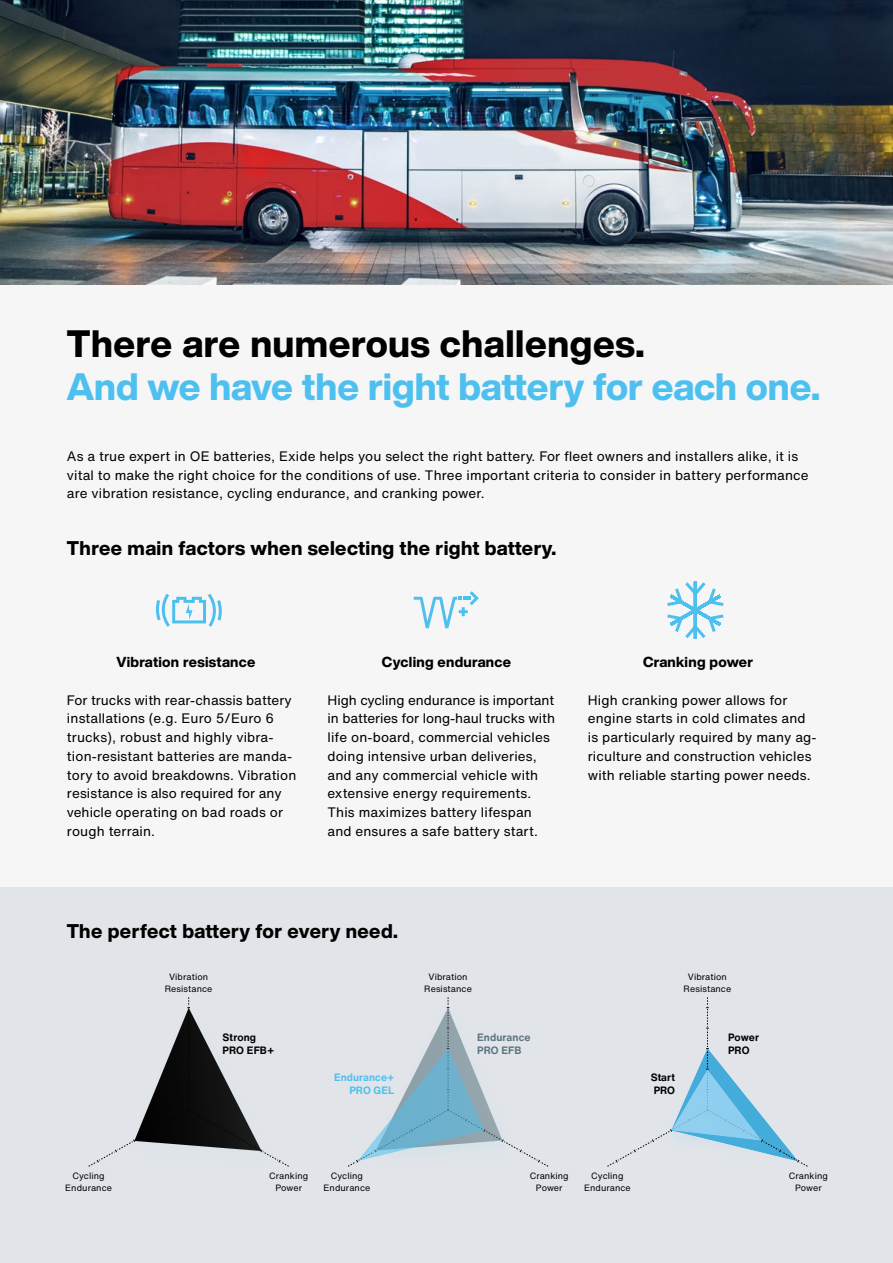
<style>
.page{position:relative;width:893px;height:1263px;background:#f6f6f6}
.page>*{position:absolute;margin:0;border:0;box-sizing:border-box;transform-origin:0 0}
.t1{font:800 37.5px "Helvetica Now Display";letter-spacing:-.005em;color:#4ec0ef}
.t2{font:800 37.5px "Helvetica Now Display";letter-spacing:.015em;color:#000}
.t3{font:800 19.5px "Helvetica Now Display";letter-spacing:.02em;color:#000}
.t4{font:800 14.25px "Helvetica Now Display";letter-spacing:.02em;color:#000}
.t5{font:13.5px/18.8px "Helvetica Now Text";letter-spacing:.01em;color:#000}
.t6{font:700 10.5px/13.5px "Helvetica Now Text";letter-spacing:.01em;color:#000}
.t7{font:700 10.5px/13.5px "Helvetica Now Text";letter-spacing:.005em;color:#4ec0ef;text-align:right}
.t8{font:700 10.5px/13.5px "Helvetica Now Text";letter-spacing:.01em;color:#5d7580}
.t9{font:9px/12px "Helvetica Now Text";letter-spacing:.01em;color:#000;text-align:center}
</style>
<div class="page">
<img style="left:0;top:0;width:893px;height:285px">
<div style="left:0;top:888px;width:893px;height:375px;background:#e1e5e9"></div>
<svg style="left:414px;top:591px;width:65px;height:37px"></svg>
<svg style="left:156px;top:594px;width:66px;height:33px"></svg>
<svg style="left:667px;top:581px;width:57px;height:58px"></svg>
<svg style="left:607px;top:997px;width:201px;height:170px"></svg>
<svg style="left:88px;top:997px;width:201px;height:170px"></svg>
<svg style="left:348px;top:997px;width:201px;height:170px"></svg>
<h1 class="t2" style="left:67px;top:317px;width:579px">There are numerous challenges.</h1>
<h1 class="t1" style="left:67px;top:361px;width:755px">And we have the right battery for each one.</h1>
<p class="t5" style="left:67px;top:446px;width:743px">As a true expert in OE batteries, Exide helps you select the right battery. For fleet owners and installers alike, it is vital to make the right choice for the conditions of use. Three important criteria to consider in battery performance are vibration resistance, cycling endurance, and cranking power.</p>
<h2 class="t3" style="left:67px;top:534px;width:491px">Three main factors when selecting the right battery.</h2>
<p class="t4" style="left:117px;top:652px;width:140px">Vibration resistance</p>
<p class="t4" style="left:382px;top:652px;width:131px">Cycling endurance</p>
<p class="t4" style="left:643px;top:652px;width:112px">Cranking power</p>
<p class="t5" style="left:67px;top:690px;width:231px">For trucks with rear-chassis battery installations (e.g. Euro 5/Euro 6 trucks), robust and highly vibra&shy;tion-resistant batteries are manda&shy;tory to avoid breakdowns. Vibration resistance is also required for any vehicle operating on bad roads or rough terrain.</p>
<p class="t5" style="left:328px;top:690px;width:229px">High cycling endurance is important in batteries for long-haul trucks with life on-board, commercial vehicles doing intensive urban deliveries, and any commercial vehicle with extensive energy requirements.<br>This maximizes battery lifespan and ensures a safe battery start.</p>
<p class="t5" style="left:588px;top:690px;width:230px">High cranking power allows for engine starts in cold climates and is particularly required by many ag&shy;riculture and construction vehicles with reliable starting power needs.</p>
<h2 class="t3" style="left:67px;top:917px;width:333px">The perfect battery for every need.</h2>
<p class="t9" style="left:165px;top:971px;width:49px">Vibration<br>Resistance</p>
<p class="t9" style="left:424px;top:971px;width:49px">Vibration<br>Resistance</p>
<p class="t9" style="left:684px;top:971px;width:49px">Vibration<br>Resistance</p>
<p class="t6" style="left:223px;top:1030px;width:53px">Strong<br>PRO EFB+</p>
<p class="t8" style="left:477px;top:1030px;width:55px">Endurance<br>PRO EFB</p>
<p class="t6" style="left:728px;top:1030px;width:33px">Power<br>PRO</p>
<p class="t7" style="left:334px;top:1070px;width:62px">Endurance+<br>PRO GEL</p>
<p class="t6" style="left:651px;top:1070px;width:26px">Start<br>PRO</p>
<p class="t9" style="left:65px;top:1169px;width:48px">Cycling<br>Endurance</p>
<p class="t9" style="left:269px;top:1169px;width:41px">Cranking<br>Power</p>
<p class="t9" style="left:324px;top:1169px;width:48px">Cycling<br>Endurance</p>
<p class="t9" style="left:530px;top:1169px;width:41px">Cranking<br>Power</p>
<p class="t9" style="left:584px;top:1169px;width:48px">Cycling<br>Endurance</p>
<p class="t9" style="left:789px;top:1169px;width:41px">Cranking<br>Power</p>
</div>
